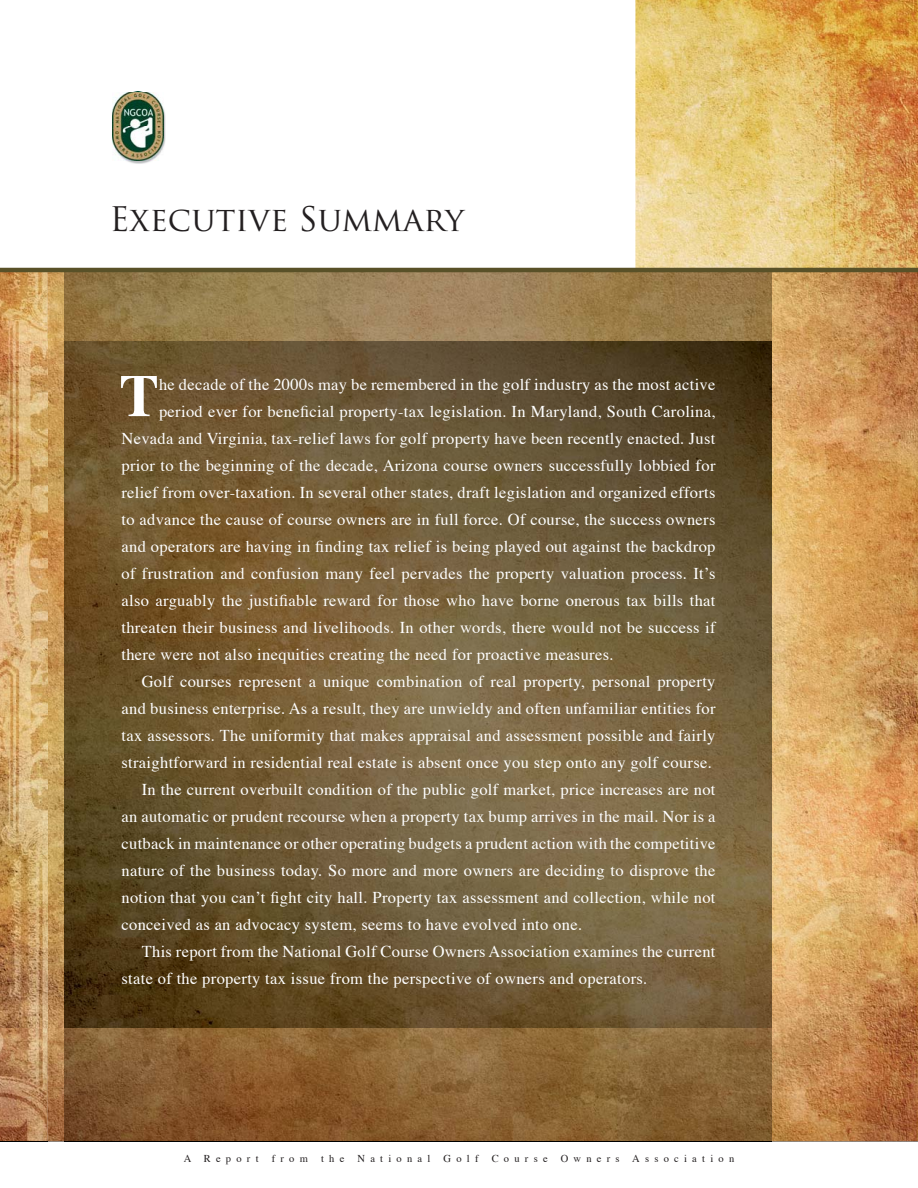
<style>
.page{position:relative;width:918px;height:1188px;background:#fff}
.page>*{position:absolute;margin:0;border:0;box-sizing:border-box;transform-origin:0 0}
.t1{font:33px "Trajan Pro";color:#231f20}
.t2{font:16.5px "Times";letter-spacing:.02em;color:#fff}
.t3{font:10.5px "Times";letter-spacing:.5em;color:#231f20}
</style>
<div class="page">
<img style="left:47px;top:272px;width:871px;height:870px">
<img style="left:0;top:1027px;width:47px;height:115px">
<img style="left:0;top:272px;width:47px;height:70px">
<img style="left:635px;top:0;width:283px;height:268px">
<img style="left:64px;top:272px;width:708px;height:70px">
<img style="left:64px;top:1027px;width:708px;height:115px">
<img style="left:0;top:342px;width:772px;height:685px">
<img style="left:125px;top:108px;width:41px;height:56px">
<img style="left:112px;top:91px;width:51px;height:69px">
<hr style="left:0;top:268px;width:918px;height:4px;background:#595128">
<svg style="left:121px;top:376px;width:36px;height:40px"></svg>
<svg style="left:917px;top:0;width:1px;height:108px"></svg>
<h1 class="t1" style="left:109px;top:200px;width:356px">Executive Summary</h1>
<p class="t2" style="left:159px;top:377px;width:558px">he decade of the 2000s may be remembered in the golf industry as the most active</p>
<p class="t2" style="left:159px;top:404px;width:558px">period ever for beneficial property-tax legislation. In Maryland, South Carolina,</p>
<p class="t2" style="left:121px;top:431px;width:596px">Nevada and Virginia, tax-relief laws for golf property have been recently enacted. Just</p>
<p class="t2" style="left:121px;top:458px;width:596px">prior to the beginning of the decade, Arizona course owners successfully lobbied for</p>
<p class="t2" style="left:121px;top:485px;width:596px">relief from over-taxation. In several other states, draft legislation and organized efforts</p>
<p class="t2" style="left:121px;top:512px;width:596px">to advance the cause of course owners are in full force. Of course, the success owners</p>
<p class="t2" style="left:121px;top:539px;width:596px">and operators are having in finding tax relief is being played out against the backdrop</p>
<p class="t2" style="left:121px;top:566px;width:596px">of frustration and confusion many feel pervades the property valuation process. It’s</p>
<p class="t2" style="left:121px;top:593px;width:596px">also arguably the justifiable reward for those who have borne onerous tax bills that</p>
<p class="t2" style="left:121px;top:620px;width:596px">threaten their business and livelihoods. In other words, there would not be success if</p>
<p class="t2" style="left:121px;top:647px;width:494px">there were not also inequities creating the need for proactive measures.</p>
<p class="t2" style="left:142px;top:674px;width:575px">Golf courses represent a unique combination of real property, personal property</p>
<p class="t2" style="left:121px;top:701px;width:596px">and business enterprise. As a result, they are unwieldy and often unfamiliar entities for</p>
<p class="t2" style="left:121px;top:728px;width:596px">tax assessors. The uniformity that makes appraisal and assessment possible and fairly</p>
<p class="t2" style="left:121px;top:755px;width:592px">straightforward in residential real estate is absent once you step onto any golf course.</p>
<p class="t2" style="left:142px;top:782px;width:575px">In the current overbuilt condition of the public golf market, price increases are not</p>
<p class="t2" style="left:121px;top:809px;width:596px">an automatic or prudent recourse when a property tax bump arrives in the mail. Nor is a</p>
<p class="t2" style="left:121px;top:836px;width:596px">cutback in maintenance or other operating budgets a prudent action with the competitive</p>
<p class="t2" style="left:121px;top:863px;width:596px">nature of the business today. So more and more owners are deciding to disprove the</p>
<p class="t2" style="left:121px;top:890px;width:596px">notion that you can’t fight city hall. Property tax assessment and collection, while not</p>
<p class="t2" style="left:121px;top:917px;width:462px">conceived as an advocacy system, seems to have evolved into one.</p>
<p class="t2" style="left:142px;top:944px;width:575px">This report from the National Golf Course Owners Association examines the current</p>
<p class="t2" style="left:121px;top:971px;width:527px">state of the property tax issue from the perspective of owners and operators.</p>
<p class="t3" style="left:184px;top:1154px;width:126px">A Report from</p>
<p class="t3" style="left:321px;top:1154px;width:25px">the</p>
<p class="t3" style="left:358px;top:1154px;width:74px">National</p>
<p class="t3" style="left:444px;top:1154px;width:106px">Golf Course</p>
<p class="t3" style="left:561px;top:1154px;width:175px">Owners Association</p>
</div>
